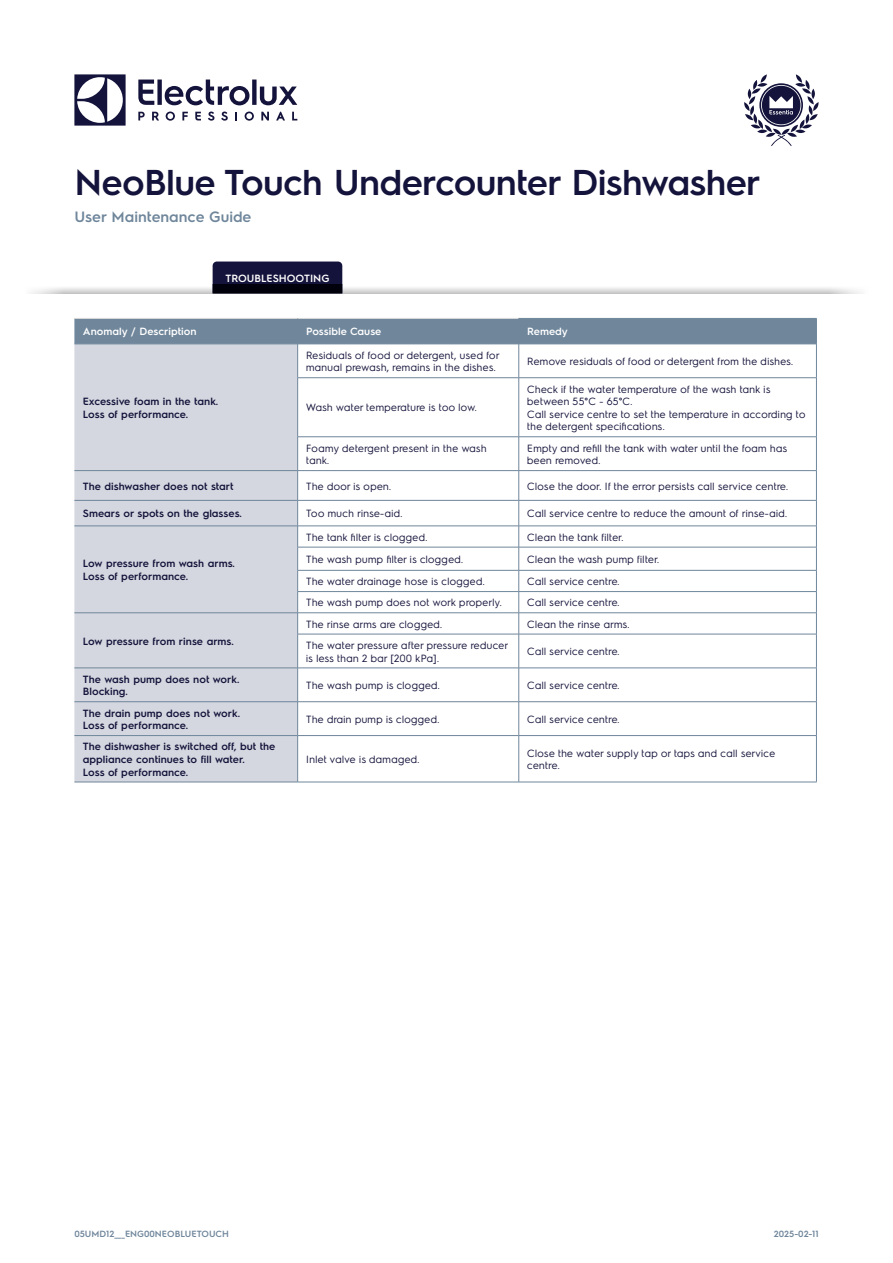
<style>
.page{position:relative;width:893px;height:1263px;background:#fff}
.page>*{position:absolute;margin:0;border:0;box-sizing:border-box;transform-origin:0 0}
.t1{font:600 36px "Electrolux Sans";letter-spacing:-.02em;color:#14133b}
.t2{font:600 15px "Electrolux Sans";color:#6f869b}
.t3{font:10.5px/12.6px "Electrolux Sans";color:#14133b}
.t4{font:600 10.5px/12.6px "Electrolux Sans";color:#14133b}
.t5{font:600 10.5px "Electrolux Sans";color:#fff}
.t6{font:600 9px "Electrolux Sans";color:#6f869b}
</style>
<div class="page">
<svg style="left:74px;top:74px;width:52px;height:52px"></svg>
<svg style="left:138px;top:80px;width:159px;height:25px"></svg>
<svg style="left:292px;top:112px;width:5px;height:8px"></svg>
<svg style="left:245px;top:112px;width:9px;height:9px"></svg>
<svg style="left:235px;top:112px;width:2px;height:8px"></svg>
<svg style="left:221px;top:112px;width:7px;height:9px"></svg>
<svg style="left:208px;top:112px;width:6px;height:9px"></svg>
<svg style="left:195px;top:112px;width:6px;height:8px"></svg>
<svg style="left:182px;top:112px;width:6px;height:8px"></svg>
<svg style="left:166px;top:112px;width:9px;height:9px"></svg>
<svg style="left:152px;top:112px;width:7px;height:8px"></svg>
<svg style="left:138px;top:112px;width:7px;height:8px"></svg>
<svg style="left:276px;top:112px;width:9px;height:8px"></svg>
<svg style="left:261px;top:112px;width:8px;height:8px"></svg>
<svg style="left:213px;top:261px;width:129px;height:24px;background:#18173d"></svg>
<div style="left:74px;top:345px;width:223px;height:437px;background:#d4d7df"></div>
<hr style="left:298px;top:344px;width:221px;height:1px;background:#6f869b">
<hr style="left:297px;top:344px;width:1px;height:33px;background:#6f869b">
<hr style="left:297px;top:377px;width:222px;height:1px;background:#6f869b">
<hr style="left:297px;top:378px;width:1px;height:59px;background:#6f869b">
<hr style="left:519px;top:377px;width:298px;height:1px;background:#6f869b">
<hr style="left:297px;top:436px;width:222px;height:1px;background:#6f869b">
<hr style="left:297px;top:437px;width:1px;height:33px;background:#6f869b">
<hr style="left:519px;top:436px;width:298px;height:1px;background:#6f869b">
<hr style="left:298px;top:470px;width:221px;height:1px;background:#6f869b">
<hr style="left:519px;top:470px;width:298px;height:1px;background:#6f869b">
<hr style="left:298px;top:500px;width:221px;height:1px;background:#6f869b">
<hr style="left:519px;top:500px;width:298px;height:1px;background:#6f869b">
<hr style="left:298px;top:526px;width:221px;height:1px;background:#6f869b">
<hr style="left:519px;top:526px;width:298px;height:1px;background:#6f869b">
<hr style="left:297px;top:547px;width:222px;height:1px;background:#6f869b">
<hr style="left:519px;top:547px;width:298px;height:1px;background:#6f869b">
<hr style="left:297px;top:570px;width:222px;height:1px;background:#6f869b">
<hr style="left:519px;top:570px;width:298px;height:1px;background:#6f869b">
<hr style="left:297px;top:591px;width:222px;height:1px;background:#6f869b">
<hr style="left:519px;top:591px;width:298px;height:1px;background:#6f869b">
<hr style="left:298px;top:612px;width:221px;height:1px;background:#6f869b">
<svg style="left:297px;top:471px;width:1px;height:163px"></svg>
<hr style="left:519px;top:612px;width:298px;height:1px;background:#6f869b">
<hr style="left:297px;top:634px;width:222px;height:1px;background:#6f869b">
<hr style="left:297px;top:634px;width:1px;height:34px;background:#6f869b">
<hr style="left:519px;top:634px;width:298px;height:1px;background:#6f869b">
<hr style="left:298px;top:668px;width:221px;height:1px;background:#6f869b">
<hr style="left:297px;top:668px;width:1px;height:33px;background:#6f869b">
<hr style="left:519px;top:668px;width:298px;height:1px;background:#6f869b">
<hr style="left:298px;top:701px;width:221px;height:1px;background:#6f869b">
<hr style="left:297px;top:702px;width:1px;height:33px;background:#6f869b">
<hr style="left:519px;top:701px;width:298px;height:1px;background:#6f869b">
<hr style="left:298px;top:735px;width:221px;height:1px;background:#6f869b">
<hr style="left:297px;top:736px;width:1px;height:46px;background:#6f869b">
<hr style="left:519px;top:735px;width:298px;height:1px;background:#6f869b">
<hr style="left:298px;top:782px;width:221px;height:1px;background:#6f869b">
<hr style="left:519px;top:782px;width:298px;height:1px;background:#6f869b">
<hr style="left:74px;top:344px;width:224px;height:1px;background:#6f869b">
<hr style="left:74px;top:470px;width:224px;height:1px;background:#6f869b">
<hr style="left:74px;top:500px;width:224px;height:1px;background:#6f869b">
<hr style="left:74px;top:526px;width:224px;height:1px;background:#6f869b">
<hr style="left:74px;top:612px;width:224px;height:1px;background:#6f869b">
<hr style="left:74px;top:668px;width:224px;height:1px;background:#6f869b">
<hr style="left:74px;top:701px;width:224px;height:1px;background:#6f869b">
<hr style="left:74px;top:735px;width:224px;height:1px;background:#6f869b">
<hr style="left:74px;top:782px;width:224px;height:1px;background:#6f869b">
<hr style="left:519px;top:344px;width:298px;height:1px;background:#6f869b">
<hr style="left:518px;top:344px;width:1px;height:33px;background:#6f869b">
<hr style="left:816px;top:344px;width:1px;height:33px;background:#6f869b">
<hr style="left:518px;top:378px;width:1px;height:59px;background:#6f869b">
<hr style="left:816px;top:378px;width:1px;height:59px;background:#6f869b">
<hr style="left:518px;top:437px;width:1px;height:33px;background:#6f869b">
<hr style="left:816px;top:437px;width:1px;height:33px;background:#6f869b">
<svg style="left:518px;top:471px;width:1px;height:163px"></svg>
<svg style="left:816px;top:471px;width:1px;height:163px"></svg>
<hr style="left:518px;top:634px;width:1px;height:34px;background:#6f869b">
<hr style="left:816px;top:634px;width:1px;height:34px;background:#6f869b">
<hr style="left:518px;top:668px;width:1px;height:33px;background:#6f869b">
<hr style="left:816px;top:668px;width:1px;height:33px;background:#6f869b">
<hr style="left:518px;top:702px;width:1px;height:33px;background:#6f869b">
<hr style="left:816px;top:702px;width:1px;height:33px;background:#6f869b">
<hr style="left:518px;top:736px;width:1px;height:46px;background:#6f869b">
<hr style="left:816px;top:736px;width:1px;height:46px;background:#6f869b">
<div style="left:74px;top:318px;width:743px;height:26px;background:#6f869b"></div>
<svg style="left:32px;top:285px;width:828px;height:8px"></svg>
<svg style="left:744px;top:74px;width:75px;height:72px"></svg>
<h1 class="t1" style="left:74px;top:157px;width:688px">NeoBlue Touch Undercounter Dishwasher</h1>
<h2 class="t2" style="left:74px;top:207px;width:179px">User Maintenance Guide</h2>
<p class="t5" style="left:225px;top:271px;width:105px">TROUBLESHOOTING</p>
<p class="t5" style="left:83px;top:324px;width:115px">Anomaly / Description</p>
<p class="t5" style="left:306px;top:324px;width:77px">Possible Cause</p>
<p class="t5" style="left:527px;top:324px;width:42px">Remedy</p>
<p class="t4" style="left:83px;top:394px;width:137px">Excessive foam in the tank.<br>Loss of performance.</p>
<p class="t3" style="left:306px;top:348px;width:195px">Residuals of food or detergent, used for manual prewash, remains in the dishes.</p>
<p class="t3" style="left:527px;top:354px;width:268px">Remove residuals of food or detergent from the dishes.</p>
<p class="t3" style="left:306px;top:401px;width:173px">Wash water temperature is too low.</p>
<p class="t3" style="left:527px;top:382px;width:280px">Check if the water temperature of the wash tank is between 55°C - 65°C.<br>Call service centre to set the temperature in according to the detergent specifications.</p>
<p class="t3" style="left:306px;top:441px;width:182px">Foamy detergent present in the wash tank.</p>
<p class="t3" style="left:527px;top:441px;width:262px">Empty and refill the tank with water until the foam has been removed.</p>
<p class="t4" style="left:83px;top:479px;width:152px">The dishwasher does not start</p>
<p class="t3" style="left:306px;top:479px;width:87px">The door is open.</p>
<p class="t3" style="left:527px;top:479px;width:263px">Close the door. If the error persists call service centre.</p>
<p class="t4" style="left:83px;top:507px;width:161px">Smears or spots on the glasses.</p>
<p class="t3" style="left:306px;top:507px;width:98px">Too much rinse-aid.</p>
<p class="t3" style="left:527px;top:507px;width:262px">Call service centre to reduce the amount of rinse-aid.</p>
<p class="t4" style="left:83px;top:557px;width:154px">Low pressure from wash arms.<br>Loss of performance.</p>
<p class="t4" style="left:83px;top:634px;width:153px">Low pressure from rinse arms.</p>
<p class="t3" style="left:306px;top:530px;width:123px">The tank filter is clogged.</p>
<p class="t3" style="left:527px;top:530px;width:98px">Clean the tank filter.</p>
<p class="t3" style="left:306px;top:552px;width:159px">The wash pump filter is clogged.</p>
<p class="t3" style="left:527px;top:552px;width:134px">Clean the wash pump filter.</p>
<p class="t3" style="left:306px;top:574px;width:181px">The water drainage hose is clogged.</p>
<p class="t3" style="left:527px;top:574px;width:94px">Call service centre.</p>
<p class="t3" style="left:306px;top:596px;width:197px">The wash pump does not work properly.</p>
<p class="t3" style="left:527px;top:596px;width:94px">Call service centre.</p>
<p class="t3" style="left:306px;top:617px;width:138px">The rinse arms are clogged.</p>
<p class="t3" style="left:527px;top:617px;width:104px">Clean the rinse arms.</p>
<p class="t3" style="left:306px;top:638px;width:204px">The water pressure after pressure reducer is less than 2 bar [200 kPa].</p>
<p class="t3" style="left:527px;top:644px;width:94px">Call service centre.</p>
<p class="t4" style="left:83px;top:672px;width:158px">The wash pump does not work.<br>Blocking.</p>
<p class="t3" style="left:306px;top:678px;width:136px">The wash pump is clogged.</p>
<p class="t3" style="left:527px;top:678px;width:94px">Call service centre.</p>
<p class="t4" style="left:83px;top:706px;width:159px">The drain pump does not work.<br>Loss of performance.</p>
<p class="t3" style="left:306px;top:712px;width:135px">The drain pump is clogged.</p>
<p class="t3" style="left:527px;top:712px;width:94px">Call service centre.</p>
<p class="t4" style="left:83px;top:740px;width:194px">The dishwasher is switched off, but the appliance continues to fill water.<br>Loss of performance.</p>
<p class="t3" style="left:306px;top:752px;width:115px">Inlet valve is damaged.</p>
<p class="t3" style="left:527px;top:746px;width:250px">Close the water supply tap or taps and call service centre.</p>
<p class="t6" style="left:74px;top:1228px;width:156px">05UMD12___ENG00NEOBLUETOUCH</p>
<p class="t6" style="left:774px;top:1228px;width:46px">2025-02-11</p>
</div>
